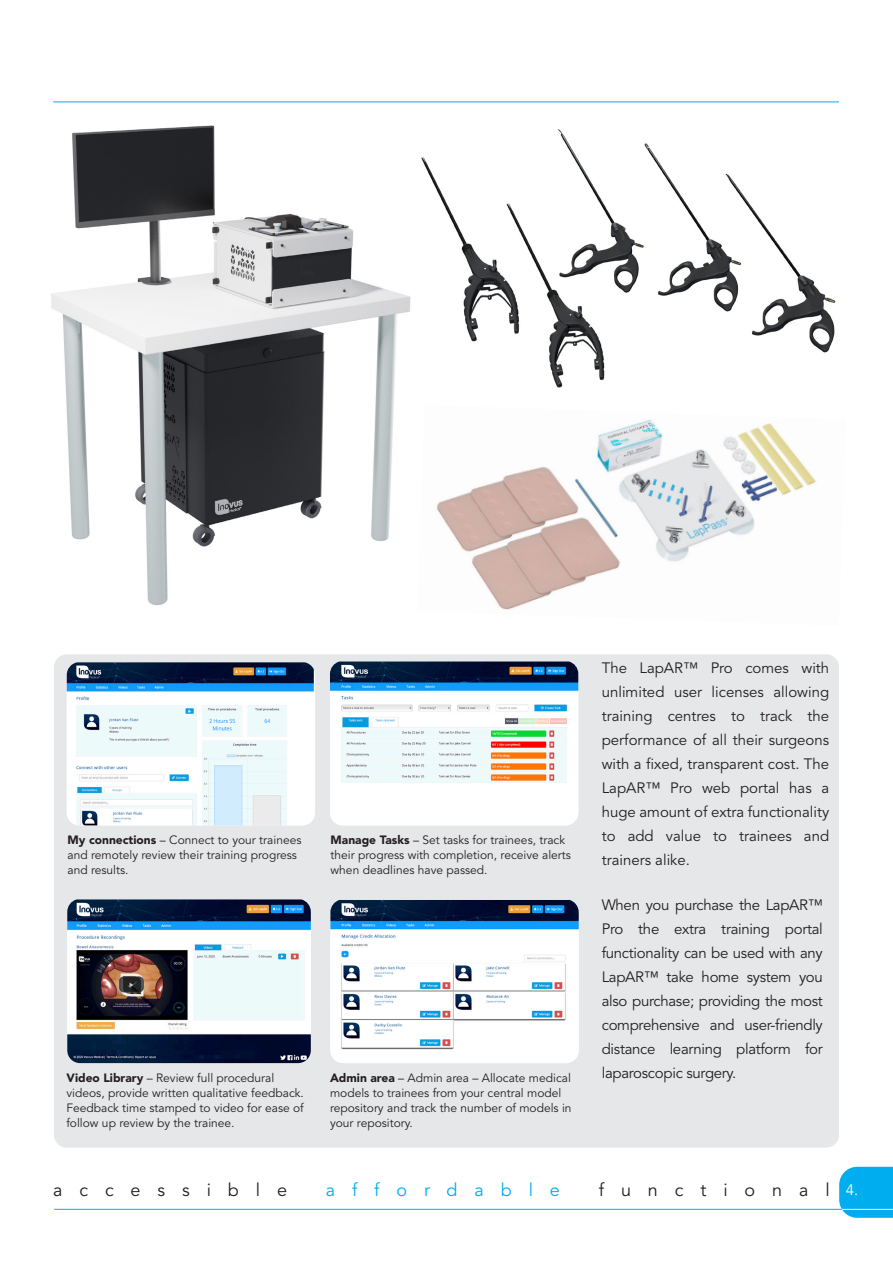
<style>
.page{position:relative;width:893px;height:1263px;background:#fff}
.page>*{position:absolute;margin:0;border:0;box-sizing:border-box;transform-origin:0 0}
.t1{font:18px "Avenir LT Std";letter-spacing:.94em;color:#231f20}
.t2{font:18px "Avenir LT Std";letter-spacing:.94em;color:#00aeef}
.t3{font:15px/24px "Avenir LT Std";letter-spacing:-.02em;color:#231f20;text-align:justify}
.t4{font:15px "Avenir LT Std";color:#fff}
.t5{font:12px/15px "Avenir LT Std";color:#231f20}
.s1{font-weight:900}
</style>
<div class="page">
<div style="left:54px;top:654px;width:785px;height:494px;background:#e6e7e9;border-radius:13px"></div>
<img style="left:51px;top:101px;width:464px;height:504px">
<hr style="left:53px;top:102px;width:786px;height:1px;background:#00aeef">
<img style="left:417px;top:405px;width:399px;height:205px">
<img style="left:417px;top:129px;width:419px;height:266px">
<hr style="left:54px;top:1209px;width:837px;height:1px;background:#00aeef">
<svg style="left:839px;top:1167px;width:54px;height:51px;background:#0fb2ef"></svg>
<hr style="left:842px;top:1209px;width:51px;height:1px;background:#fff">
<img style="left:67px;top:662px;width:247px;height:163px">
<img style="left:330px;top:661px;width:248px;height:164px">
<img style="left:67px;top:899px;width:244px;height:164px">
<img style="left:330px;top:900px;width:249px;height:163px">
<p class="t5" style="left:68px;top:833px;width:235px"><span class="s1">My connections</span> – Connect to your trainees and remotely review their training progress and results.</p>
<p class="t5" style="left:331px;top:833px;width:242px"><span class="s1">Manage Tasks</span> – Set tasks for trainees, track their progress with completion, receive alerts when deadlines have passed.</p>
<p class="t3" style="left:602px;top:656px;width:229px">The LapAR™ Pro comes with unlimited user licenses allowing training centres to track the performance of all their surgeons with a fixed, transparent cost. The LapAR™ Pro web portal has a huge amount of extra functionality to add value to trainees and trainers alike.</p>
<p class="t3" style="left:602px;top:893px;width:223px">When you purchase the LapAR™ Pro the extra training portal functionality can be used with any LapAR™ take home system you also purchase; providing the most comprehensive and user-friendly distance learning platform for</p>
<p class="t5" style="left:66px;top:1071px;width:209px"><span class="s1">Video Library</span> – Review full procedural</p>
<p class="t3" style="left:602px;top:1061px;width:136px">laparoscopic surgery.</p>
<p class="t5" style="left:66px;top:1086px;width:239px;text-align:justify">videos, provide written qualitative feedback.<br>Feedback time stamped to video for ease of follow up review by the trainee.</p>
<p class="t5" style="left:330px;top:1071px;width:243px"><span class="s1">Admin area</span> – Admin area – Allocate medical models to trainees from your central model repository and track the number of models in your repository.</p>
<p class="t1" style="left:53px;top:1179px;width:235px">accessible</p>
<p class="t2" style="left:326px;top:1179px;width:235px">affordable</p>
<p class="t1" style="left:599px;top:1179px;width:232px">functional</p>
<p class="t4" style="left:846px;top:1181px;width:14px">4.</p>
</div>
